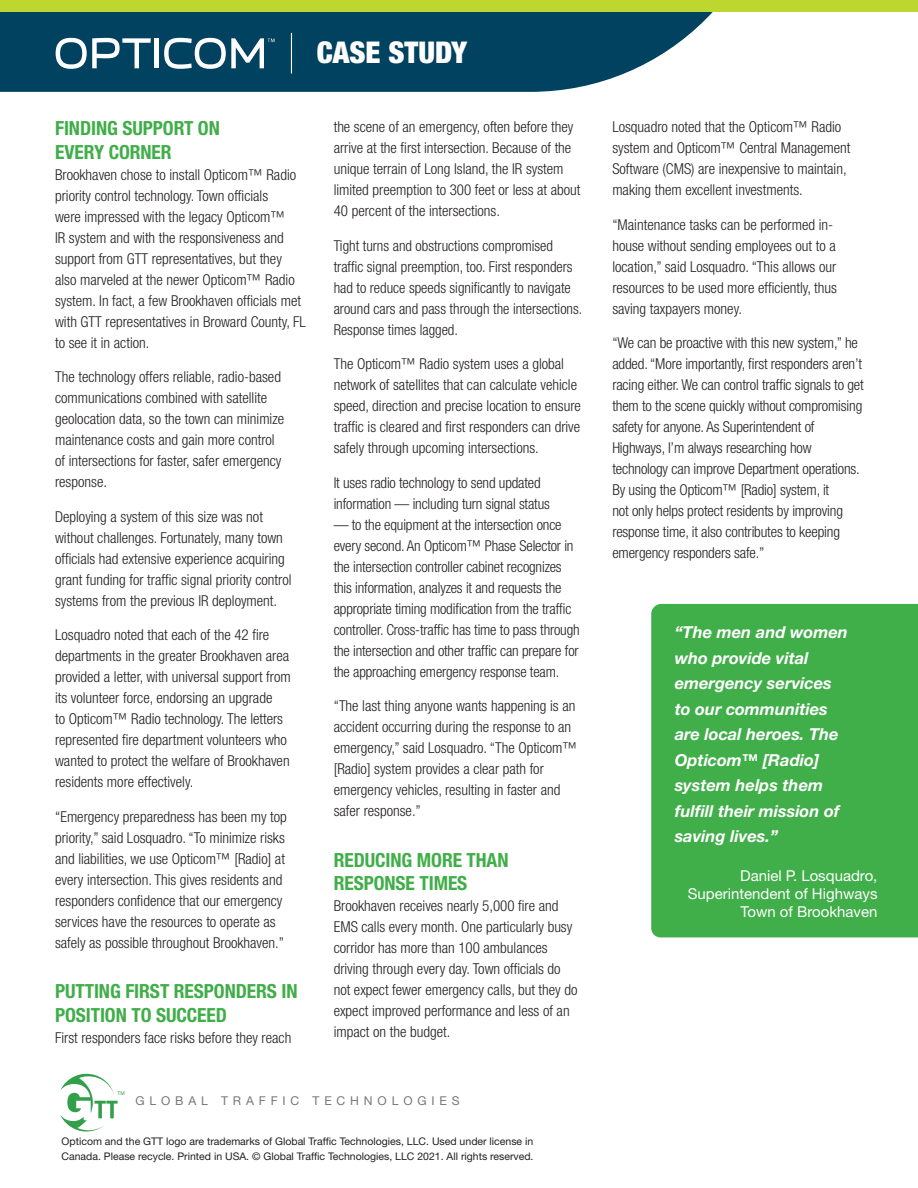
<style>
.page{position:relative;width:918px;height:1188px;background:#fff}
.page>*{position:absolute;margin:0;border:0;box-sizing:border-box;transform-origin:0 0}
.t1{font:900 condensed 30px "Helvetica Neue LT Std";color:#fff}
.side_bar_H1_green{font:700 condensed 19.5px/23.4px "Helvetica Neue LT Std";letter-spacing:-.005em;color:#40ae49}
.t2{font:italic 700 16.5px/25.5px "Helvetica Neue LT Std";color:#fff}
.Body{font:300 condensed 15px/21px "Helvetica Neue LT Std";color:#231f20}
.Quote_footer{font:15px "Helvetica Neue LT Std";color:#fff}
.t3{font:12.15px "Helvetica Neue LT Std";letter-spacing:.4em;color:#77787c}
.t4{font:10.5px/15px "Helvetica Neue LT Std";color:#231f20}
.t5{font:5.1px "Helvetica Neue LT Std";color:#329f49}
</style>
<div class="page">
<svg style="left:0;top:11px;width:778px;height:81px;fill:#00425f"></svg>
<div style="left:0;top:0;width:918px;height:11px;background:#bed630"></div>
<svg style="left:56px;top:38px;width:95px;height:31px"></svg>
<div style="left:154px;top:38px;width:5px;height:30px;background:#fff"></div>
<svg style="left:164px;top:38px;width:111px;height:31px"></svg>
<hr style="left:291px;top:33px;width:1px;height:41px;background:#fff">
<svg style="left:60px;top:1073px;width:58px;height:59px"></svg>
<div style="left:651px;top:604px;width:267px;height:333px;background:#40ae49"></div>
<p class="t1" style="left:317px;top:34px;width:152px">CASE STUDY</p>
<p class="side_bar_H1_green" style="left:55px;top:117px;width:166px">FINDING SUPPORT ON<br>EVERY CORNER</p>
<p class="Body" style="left:55px;top:164px;width:252px">Brookhaven chose to install Opticom™ Radio priority control technology. Town officials<br>were impressed with the legacy Opticom™<br>IR system and with the responsiveness and support from GTT representatives, but they also marveled at the newer Opticom™ Radio system. In fact, a few Brookhaven officials met with GTT representatives in Broward County, FL to see it in action.</p>
<p class="Body" style="left:55px;top:366px;width:230px">The technology offers reliable, radio-based communications combined with satellite geolocation data, so the town can minimize maintenance costs and gain more control of intersections for faster, safer emergency response.</p>
<p class="Body" style="left:55px;top:506px;width:238px">Deploying a system of this size was not without challenges. Fortunately, many town officials had extensive experience acquiring grant funding for traffic signal priority control systems from the previous IR deployment.</p>
<p class="Body" style="left:55px;top:624px;width:237px">Losquadro noted that each of the 42 fire departments in the greater Brookhaven area provided a letter, with universal support from its volunteer force, endorsing an upgrade<br>to Opticom™ Radio technology. The letters represented fire department volunteers who wanted to protect the welfare of Brookhaven residents more effectively.</p>
<p class="Body" style="left:55px;top:806px;width:233px">“Emergency preparedness has been my top priority,” said Losquadro. “To minimize risks and liabilities, we use Opticom™ [Radio] at every intersection. This gives residents and responders confidence that our emergency services have the resources to operate as safely as possible throughout Brookhaven.”</p>
<p class="side_bar_H1_green" style="left:55px;top:979px;width:244px">PUTTING FIRST RESPONDERS IN<br>POSITION TO SUCCEED</p>
<p class="Body" style="left:55px;top:1027px;width:238px">First responders face risks before they reach</p>
<p class="Body" style="left:334px;top:116px;width:248px">the scene of an emergency, often before they arrive at the first intersection. Because of the unique terrain of Long Island, the IR system limited preemption to 300 feet or less at about 40 percent of the intersections.</p>
<p class="Body" style="left:334px;top:235px;width:250px">Tight turns and obstructions compromised traffic signal preemption, too. First responders had to reduce speeds significantly to navigate around cars and pass through the intersections.<br>Response times lagged.</p>
<p class="Body" style="left:334px;top:353px;width:249px">The Opticom™ Radio system uses a global network of satellites that can calculate vehicle speed, direction and precise location to ensure traffic is cleared and first responders can drive safely through upcoming intersections.</p>
<p class="Body" style="left:334px;top:472px;width:218px">It uses radio technology to send updated information — including turn signal status</p>
<p class="Body" style="left:334px;top:514px;width:248px">— to the equipment at the intersection once every second. An Opticom™ Phase Selector in the intersection controller cabinet recognizes this information, analyzes it and requests the appropriate timing modification from the traffic controller. Cross-traffic has time to pass through the intersection and other traffic can prepare for the approaching emergency response team.</p>
<p class="Body" style="left:334px;top:695px;width:245px">“The last thing anyone wants happening is an accident occurring during the response to an emergency,” said Losquadro. “The Opticom™ [Radio] system provides a clear path for emergency vehicles, resulting in faster and safer response.”</p>
<p class="side_bar_H1_green" style="left:334px;top:848px;width:176px">REDUCING MORE THAN<br>RESPONSE TIMES</p>
<p class="Body" style="left:334px;top:895px;width:245px">Brookhaven receives nearly 5,000 fire and EMS calls every month. One particularly busy corridor has more than 100 ambulances driving through every day. Town officials do not expect fewer emergency calls, but they do expect improved performance and less of an impact on the budget.</p>
<p class="t5" style="left:118px;top:1091px;width:9px">TM</p>
<p class="t3" style="left:135px;top:1094px;width:326px">GLOBAL TRAFFIC TECHNOLOGIES</p>
<p class="t4" style="left:62px;top:1134px;width:474px">Opticom and the GTT logo are trademarks of Global Traffic Technologies, LLC. Used under license in<br>Canada. Please recycle. Printed in USA. © Global Traffic Technologies, LLC 2021. All rights reserved.</p>
<p class="Body" style="left:612px;top:116px;width:240px">Losquadro noted that the Opticom™ Radio system and Opticom™ Central Management Software (CMS) are inexpensive to maintain, making them excellent investments.</p>
<p class="Body" style="left:612px;top:214px;width:226px">“Maintenance tasks can be performed in&shy;house without sending employees out to a location,” said Losquadro. “This allows our resources to be used more efficiently, thus saving taxpayers money.</p>
<p class="Body" style="left:612px;top:332px;width:253px">“We can be proactive with this new system,” he added. “More importantly, first responders aren’t racing either. We can control traffic signals to get them to the scene quickly without compromising safety for anyone. As Superintendent of Highways, I’m always researching how technology can improve Department operations.<br>By using the Opticom™ [Radio] system, it<br>not only helps protect residents by improving response time, it also contributes to keeping emergency responders safe.”</p>
<p class="t2" style="left:675px;top:619px;width:175px">“The men and women who provide vital emergency services to our communities are local heroes. The<br>Opticom™ [Radio] system helps them fulfill their mission of saving lives.”</p>
<p class="Quote_footer" style="left:740px;top:866px;width:139px">Daniel P. Losquadro,</p>
<p class="Quote_footer" style="left:688px;top:884px;width:191px">Superintendent of Highways</p>
<p class="Quote_footer" style="left:741px;top:902px;width:138px">Town of Brookhaven</p>
</div>
